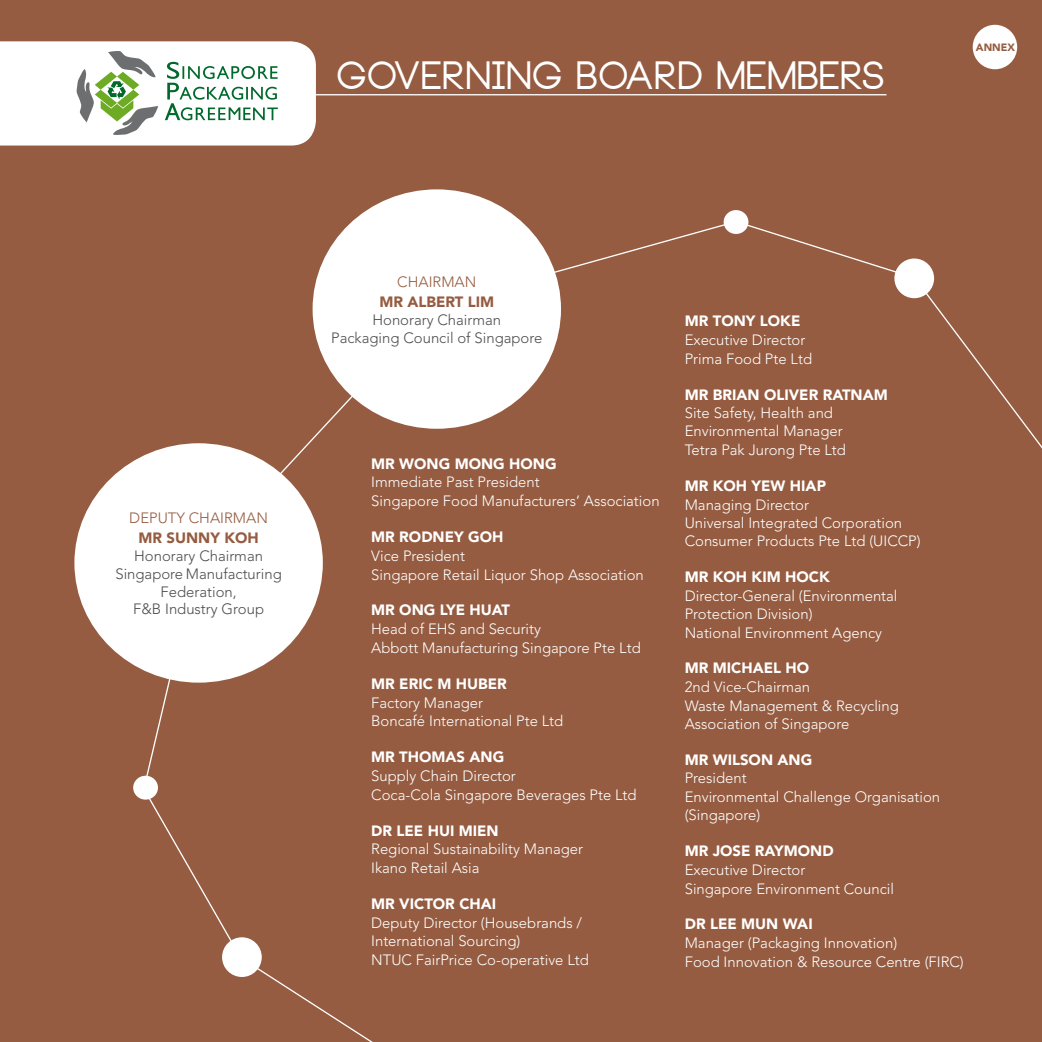
<style>
.page{position:relative;width:1042px;height:1042px;background:#955c41}
.page>*{position:absolute;margin:0;border:0;box-sizing:border-box;transform-origin:0 0}
.t1{font:700 38.5px "Neou";color:#fff}
.t2{font:300 14.88px/18.4px "Avenir";color:#fff}
.t3{font:900 14.88px "Avenir";color:#fff}
.t4{font:300 14.88px/17.8px "Avenir";color:#4d4d4f;text-align:center}
.t5{font:300 14.88px "Avenir";color:#955c41}
.t6{font:900 14.88px "Avenir";color:#955c41}
.t7{font:900 10.5px "Avenir";color:#955c41}
</style>
<div class="page">
<hr style="left:165px;top:94px;width:721px;height:1px;background:#fff">
<div style="left:972px;top:25px;width:45px;height:44px;background:#fff;border-radius:50%"></div>
<svg style="left:0;top:41px;width:316px;height:105px"></svg>
<div style="left:142px;top:220px;width:900px;height:822px;background:#955c41"></div>
<div style="left:74px;top:443px;width:249px;height:239px;background:#fff;border-radius:50%"></div>
<div style="left:313px;top:189px;width:248px;height:240px;background:#fff;border-radius:50%"></div>
<div style="left:894px;top:258px;width:40px;height:40px;background:#fff;border-radius:50%"></div>
<div style="left:222px;top:937px;width:40px;height:40px;background:#fff;border-radius:50%"></div>
<div style="left:723px;top:210px;width:25px;height:24px;background:#fff;border-radius:50%"></div>
<div style="left:133px;top:776px;width:25px;height:23px;background:#fff;border-radius:50%"></div>
<h1 class="t1" style="left:338px;top:56px;width:550px">GOVERNING BOARD MEMBERS</h1>
<p class="t7" style="left:976px;top:41px;width:17px">ANNE</p>
<p class="t7" style="left:1007px;top:41px;width:9px">X</p>
<p class="t5" style="left:129px;top:509px;width:21px">Deputy</p>
<p class="t5" style="left:189px;top:509px;width:21px">Chairman</p>
<p class="t6" style="left:138px;top:529px;width:122px">MR SUNNY KOH</p>
<p class="t4" style="left:115px;top:547px;width:168px">Honorary Chairman<br>Singapore Manufacturing<br>Federation,<br>F&amp;B Industry Group</p>
<p class="t5" style="left:397px;top:273px;width:21px">Chairman</p>
<p class="t6" style="left:379px;top:293px;width:98px">MR ALBERT LIM</p>
<p class="t4" style="left:331px;top:311px;width:213px">Honorary Chairman<br>Packaging Council of Singapore</p>
<p class="t3" style="left:371px;top:454px;width:185px">MR WONG MONG HONG</p>
<p class="t2" style="left:371px;top:473px;width:290px;line-height:18.9px">Immediate Past President<br>Singapore Food Manufacturers’ Association</p>
<p class="t3" style="left:371px;top:528px;width:134px">MR RODNEY GOH</p>
<p class="t2" style="left:371px;top:546px;width:274px;line-height:18.9px">Vice President<br>Singapore Retail Liquor Shop Association</p>
<p class="t3" style="left:371px;top:601px;width:140px">MR ONG LYE HUAT</p>
<p class="t2" style="left:371px;top:619px;width:271px;line-height:18.9px">Head of EHS and Security<br>Abbott Manufacturing Singapore Pte Ltd</p>
<p class="t3" style="left:371px;top:674px;width:137px">MR ERIC M HUBER</p>
<p class="t2" style="left:371px;top:693px;width:194px;line-height:18.9px">Factory Manager<br>Boncafé International Pte Ltd</p>
<p class="t3" style="left:371px;top:748px;width:132px">MR THOMAS ANG</p>
<p class="t2" style="left:371px;top:766px;width:267px;line-height:18.9px">Supply Chain Director<br>Coca-Cola Singapore Beverages Pte Ltd</p>
<p class="t3" style="left:371px;top:821px;width:129px">DR LEE HUI MIEN</p>
<p class="t2" style="left:371px;top:840px;width:213px;line-height:18.9px">Regional Sustainability Manager<br>Ikano Retail Asia</p>
<p class="t3" style="left:371px;top:895px;width:118px">MR VICTOR CHAI</p>
<p class="t2" style="left:371px;top:913px;width:219px">Deputy Director (Housebrands /<br>International Sourcing)<br>NTUC FairPrice Co-operative Ltd</p>
<p class="t3" style="left:685px;top:312px;width:117px">MR TONY LOKE</p>
<p class="t2" style="left:685px;top:330px;width:129px;line-height:18.9px">Executive Director<br>Prima Food Pte Ltd</p>
<p class="t3" style="left:685px;top:385px;width:191px">MR BRIAN OLIVER RATNAM</p>
<p class="t2" style="left:685px;top:404px;width:163px">Site Safety, Health and<br>Environmental Manager<br>Tetra Pak Jurong Pte Ltd</p>
<p class="t3" style="left:685px;top:476px;width:115px">MR KOH YEW HIAP</p>
<p class="t2" style="left:685px;top:495px;width:237px">Managing Director<br>Universal Integrated Corporation<br>Consumer Products Pte Ltd (UICCP)</p>
<p class="t3" style="left:685px;top:568px;width:77px">MR KOH KIM</p>
<p class="t3" style="left:785px;top:568px;width:46px">HOCK</p>
<p class="t2" style="left:685px;top:586px;width:214px">Director-General (Environmental<br>Protection Division)<br>National Environment Agency</p>
<p class="t3" style="left:685px;top:659px;width:126px">MR MICHAEL HO</p>
<p class="t2" style="left:685px;top:678px;width:216px">2nd Vice-Chairman<br>Waste Management &amp; Recycling<br>Association of Singapore</p>
<p class="t3" style="left:685px;top:750px;width:127px">MR WI LSON ANG</p>
<p class="t2" style="left:685px;top:769px;width:257px">President<br>Environmental Challenge Organisation (Singapore)</p>
<p class="t3" style="left:685px;top:841px;width:150px">MR JOSE RAYMOND</p>
<p class="t2" style="left:685px;top:860px;width:211px;line-height:18.9px">Executive Director<br>Singapore Environment Council</p>
<p class="t3" style="left:685px;top:915px;width:109px">DR LEE MUN WAI</p>
<p class="t2" style="left:685px;top:933px;width:281px;line-height:18.9px">Manager (Packaging Innovation)<br>Food Innovation &amp; Resource Centre (FIRC)</p>
</div>
